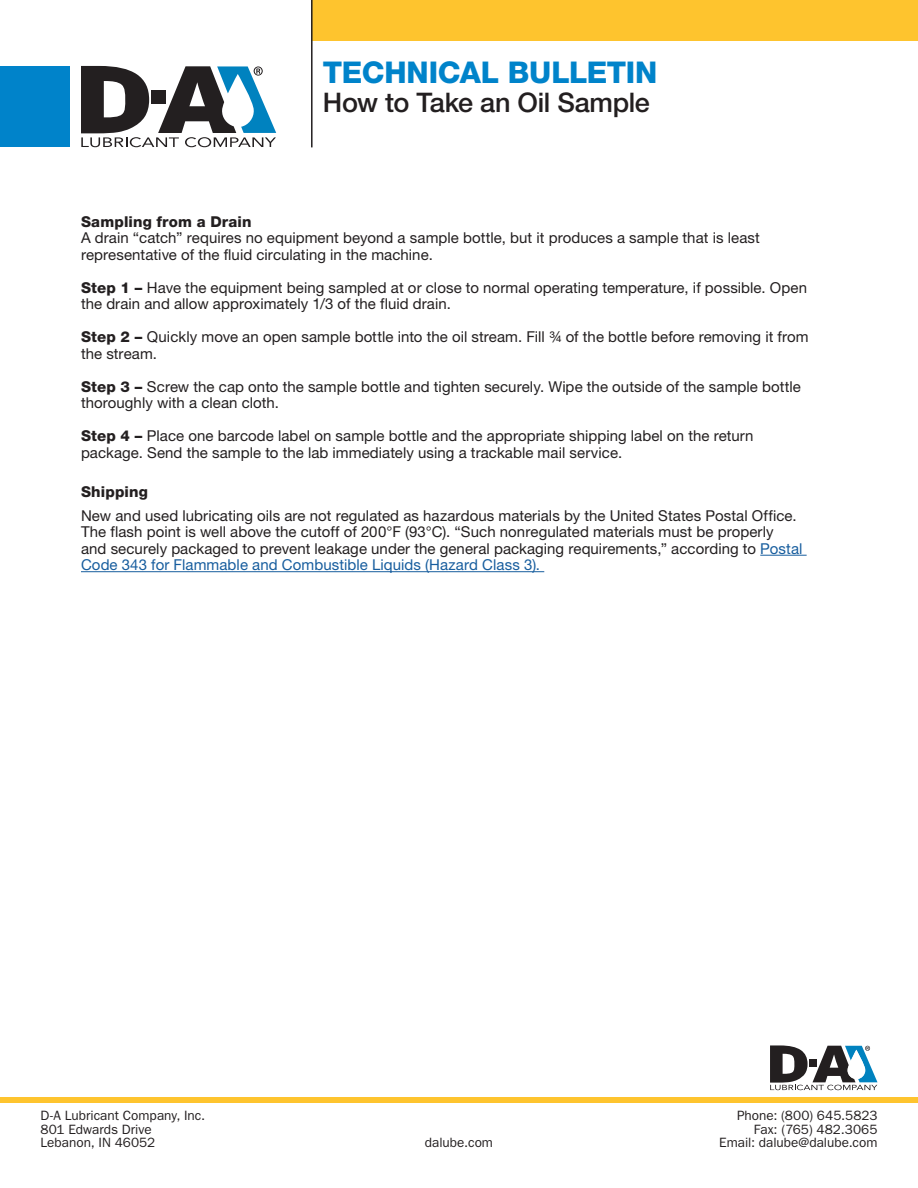
<style>
.page{position:relative;width:918px;height:1188px;background:#fff}
.page>*{position:absolute;margin:0;border:0;box-sizing:border-box;transform-origin:0 0}
.t1{font:800 30px "Helvetica Neue LT Std";letter-spacing:-.01em;color:#0083ca}
.t2{font:500 27px "Helvetica Neue LT Std";letter-spacing:-.015em;color:#231f20}
.t3{font:15px/16.5px "Helvetica Neue LT Std";letter-spacing:.005em;color:#231f20}
.t4{font:800 15px "Helvetica Neue LT Std";letter-spacing:.01em;color:#231f20}
.t5{font:13.5px/13.5px "ITC Franklin Gothic Std";color:#231f20}
.s1{font-weight:800}
.s2{color:#175d9e}
</style>
<div class="page">
<div style="left:0;top:67px;width:69px;height:80px;background:#0083ca"></div>
<svg style="left:81px;top:66px;width:195px;height:81px"></svg>
<div style="left:312px;top:0;width:606px;height:40px;background:#fec42e"></div>
<hr style="left:311px;top:0;width:2px;height:147px;background:#231f20">
<div style="left:0;top:1097px;width:918px;height:5px;background:#fec42e"></div>
<svg style="left:770px;top:1045px;width:108px;height:45px"></svg>
<hr style="left:760px;top:555px;width:47px;height:1px;background:#175d9e">
<hr style="left:81px;top:571px;width:463px;height:1px;background:#175d9e">
<h1 class="t1" style="left:323px;top:55px;width:336px">TECHNICAL BULLETIN</h1>
<h2 class="t2" style="left:323px;top:86px;width:329px">How to Take an Oil Sample</h2>
<p class="t4" style="left:81px;top:212px;width:172px">Sampling from a Drain</p>
<p class="t3" style="left:81px;top:229px;width:680px">A drain “catch” requires no equipment beyond a sample bottle, but it produces a sample that is least representative of the fluid circulating in the machine.</p>
<p class="t3" style="left:81px;top:279px;width:728px"><span class="s1">Step 1 –</span> Have the equipment being sampled at or close to normal operating temperature, if possible. Open the drain and allow approximately 1/3 of the fluid drain.</p>
<p class="t3" style="left:81px;top:328px;width:729px"><span class="s1">Step 2 –</span> Quickly move an open sample bottle into the oil stream. Fill ¾ of the bottle before removing it from the stream.</p>
<p class="t3" style="left:81px;top:378px;width:721px"><span class="s1">Step 3 –</span> Screw the cap onto the sample bottle and tighten securely. Wipe the outside of the sample bottle thoroughly with a clean cloth.</p>
<p class="t3" style="left:81px;top:427px;width:674px"><span class="s1">Step 4 –</span> Place one barcode label on sample bottle and the appropriate shipping label on the return package. Send the sample to the lab immediately using a trackable mail service.</p>
<p class="t4" style="left:81px;top:483px;width:68px">Shipping</p>
<p class="t3" style="left:81px;top:507px;width:723px">New and used lubricating oils are not regulated as hazardous materials by the United States Postal Office.<br>The flash point is well above the cutoff of 200°F (93°C). “Such nonregulated materials must be properly and securely packaged to prevent leakage under the general packaging requirements,” according to <span class="s2">Postal Code 343 for Flammable and Combustible Liquids (Hazard Class 3).</span></p>
<p class="t5" style="left:40px;top:1109px;width:166px">D-A Lubricant Company, Inc.<br>801 Edwards Drive<br>Lebanon, IN 46052</p>
<p class="t5" style="left:737px;top:1109px;width:142px;text-align:right">Phone: (800) 645.5823<br>Fax: (765) 482.3065</p>
<p class="t5" style="left:425px;top:1136px;width:70px">dalube.com</p>
<p class="t5" style="left:719px;top:1136px;width:160px">Email: dalube@dalube.com</p>
</div>
